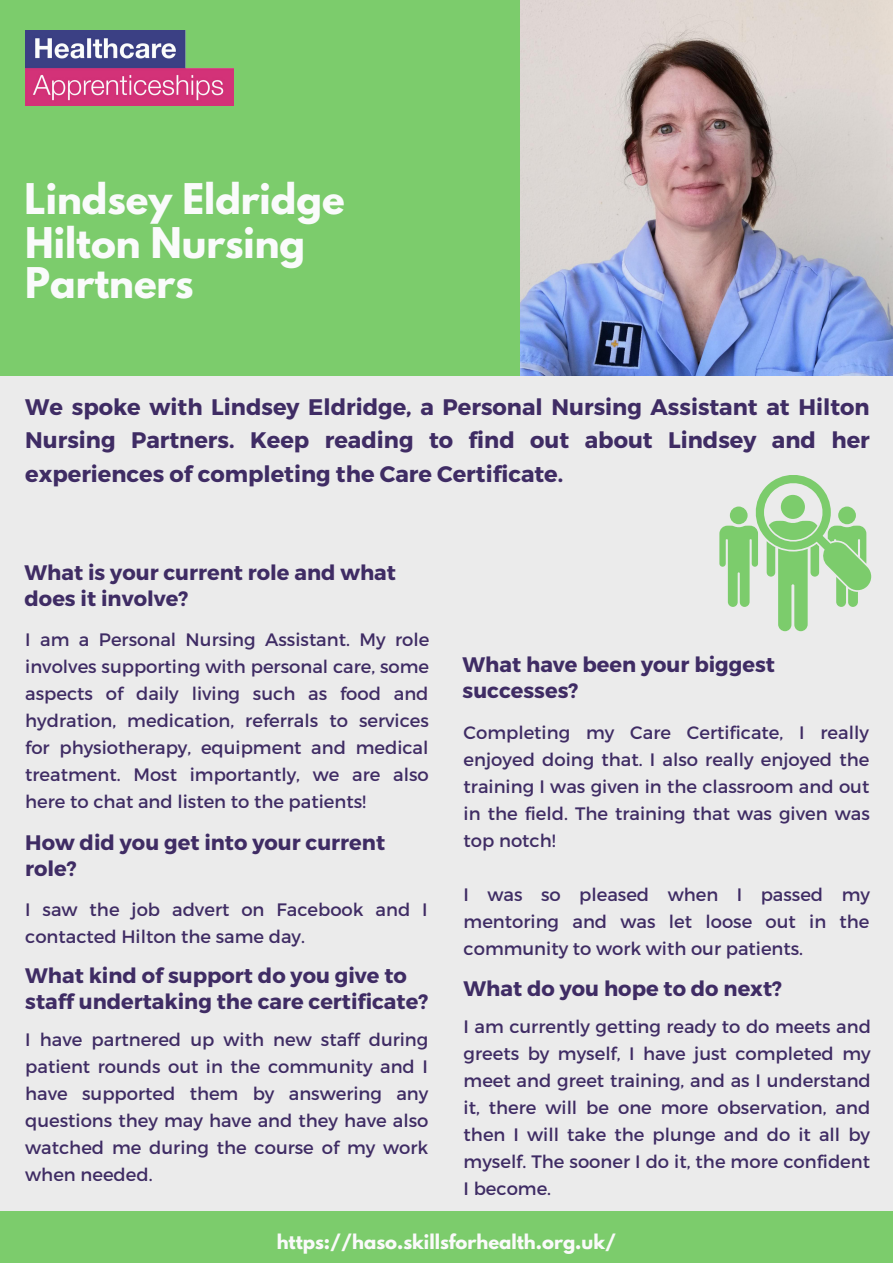
<style>
.page{position:relative;width:893px;height:1264px;background:#fff}
.page>*{position:absolute;margin:0;border:0;box-sizing:border-box;transform-origin:0 0}
.t1{font:700 37.5px/39.3px "League Spartan";color:#fafbfb}
.t2{font:700 22.5px/33.8px "Montserrat";color:#3f2c64;text-align:justify}
.t3{font:700 21px/25.8px "Montserrat";color:#3f2c64}
.t4{font:18px/27px "Montserrat";color:#3f2c64;text-align:justify}
.t5{font:700 18px "League Spartan";color:#fafafa}
</style>
<div class="page">
<div style="left:0;top:0;width:892px;height:1262px;background:#ebebeb"></div>
<div style="left:0;top:0;width:892px;height:376px;background:#7ccc6c"></div>
<div style="left:0;top:1210px;width:892px;height:52px;background:#7ccc6c"></div>
<img style="left:25px;top:30px;width:208px;height:75px">
<svg style="left:719px;top:475px;width:152px;height:156px"></svg>
<img style="left:520px;top:0;width:372px;height:375px">
<h1 class="t1" style="left:25px;top:184px;width:321px">Lindsey Eldridge</h1>
<h1 class="t1" style="left:25px;top:228px;width:281px">Hilton Nursing<br>Partners</h1>
<p class="t2" style="left:25px;top:388px;width:846px">We spoke with Lindsey Eldridge, a Personal Nursing Assistant at Hilton Nursing Partners. Keep reading to find out about Lindsey and her experiences of completing the Care Certificate.</p>
<p class="t3" style="left:25px;top:559px;width:373px">What is your current role and what does it involve?</p>
<p class="t4" style="left:25px;top:625px;width:405px">I am a Personal Nursing Assistant. My role involves supporting with personal care, some aspects of daily living such as food and hydration, medication, referrals to services for physiotherapy, equipment and medical treatment. Most importantly, we are also here to chat and listen to the patients!</p>
<p class="t3" style="left:25px;top:828px;width:361px">How did you get into your current role?</p>
<p class="t4" style="left:25px;top:894px;width:404px">I saw the job advert on Facebook and I contacted Hilton the same day.</p>
<p class="t3" style="left:25px;top:961px;width:404px">What kind of support do you give to staff undertaking the care certificate?</p>
<p class="t4" style="left:25px;top:1025px;width:404px">I have partnered up with new staff during patient rounds out in the community and I have supported them by answering any questions they may have and they have also watched me during the course of my work when needed.</p>
<p class="t3" style="left:462px;top:650px;width:314px">What have been your biggest successes?</p>
<p class="t4" style="left:463px;top:718px;width:407px">Completing my Care Certificate, I really enjoyed doing that. I also really enjoyed the training I was given in the classroom and out in the field. The training that was given was top notch!</p>
<p class="t4" style="left:463px;top:880px;width:408px">I was so pleased when I passed my mentoring and was let loose out in the community to work with our patients.</p>
<p class="t3" style="left:463px;top:974px;width:320px">What do you hope to do next?</p>
<p class="t4" style="left:463px;top:1012px;width:409px">I am currently getting ready to do meets and greets by myself, I have just completed my meet and greet training, and as I understand it, there will be one more observation, and then I will take the plunge and do it all by myself. The sooner I do it, the more confident I become.</p>
<p class="t5" style="left:277px;top:1232px;width:341px">https://haso.skillsforhealth.org.uk/</p>
</div>
